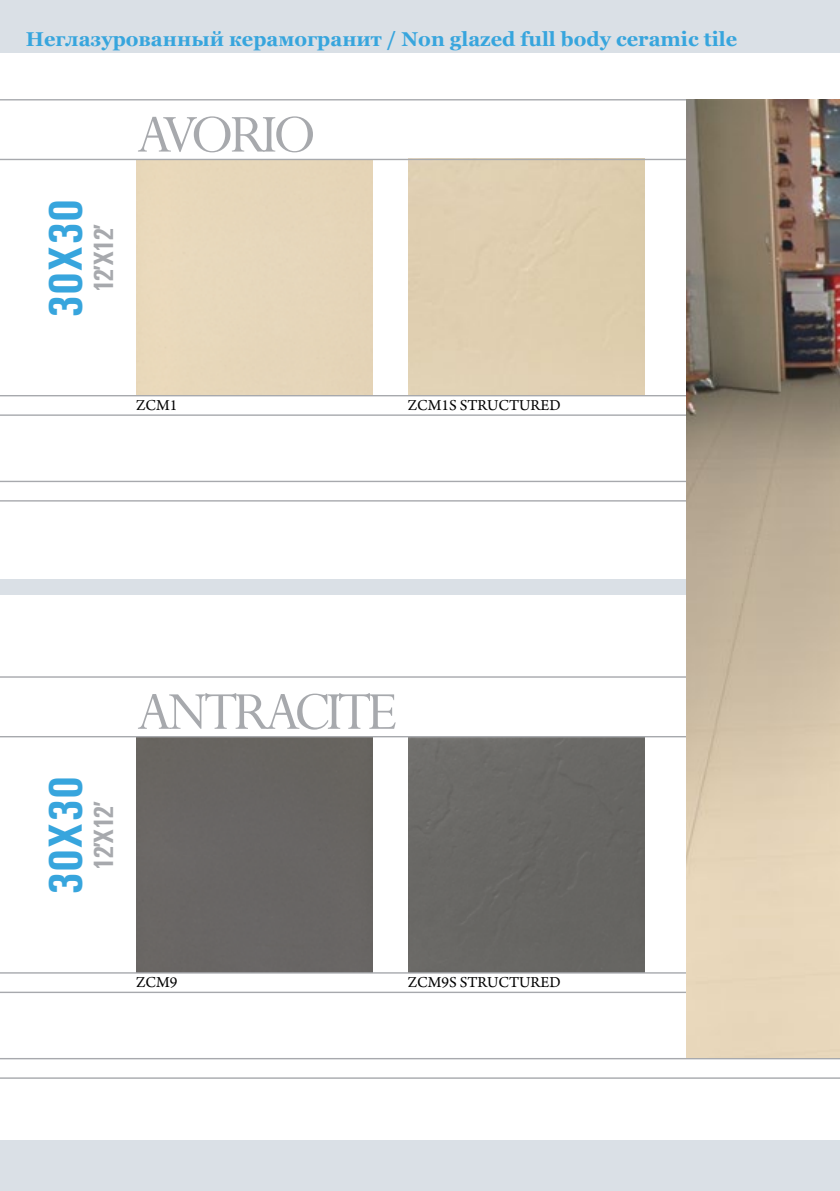
<style>
.page{position:relative;width:840px;height:1191px;background:#fff}
.page>*{position:absolute;margin:0;border:0;box-sizing:border-box;transform-origin:0 0}
.t1{font:60px "Perpetua";letter-spacing:-.07em;color:#a7a9ad}
.t2{font:700 48px "Univers Condensed";color:#37a5dd}
.t3{font:700 28px "Univers Condensed";letter-spacing:-.07em;color:#a7a9ad}
.t4{font:700 20px "Georgia";color:#37a5dd}
.t5{font:16px "Arno Pro";color:#000}
</style>
<div class="page">
<div style="left:0;top:0;width:839px;height:1191px;background:#dae0e6"></div>
<svg style="left:0;top:54px;width:839px;height:525px;background:#f5f0e7"></svg>
<div style="left:0;top:595px;width:839px;height:545px;background:#fff"></div>
<hr style="left:0;top:99px;width:839px;height:1px;background:#a7a9ad">
<hr style="left:0;top:414px;width:839px;height:2px;background:#a7a9ad">
<hr style="left:0;top:500px;width:839px;height:1px;background:#a7a9ad">
<hr style="left:0;top:481px;width:839px;height:1px;background:#a7a9ad">
<hr style="left:0;top:676px;width:839px;height:1px;background:#a7a9ad">
<hr style="left:0;top:991px;width:839px;height:2px;background:#a7a9ad">
<hr style="left:0;top:1077px;width:839px;height:1px;background:#a7a9ad">
<hr style="left:0;top:1058px;width:839px;height:1px;background:#a7a9ad">
<div style="left:136px;top:737px;width:236px;height:235px;background:#686564"></div>
<div style="left:408px;top:737px;width:235px;height:235px;background:#686764"></div>
<hr style="left:0;top:395px;width:839px;height:1px;background:#a7a9ad">
<hr style="left:0;top:972px;width:839px;height:1px;background:#a7a9ad">
<hr style="left:0;top:736px;width:839px;height:1px;background:#a7a9ad">
<hr style="left:0;top:159px;width:839px;height:1px;background:#a7a9ad">
<img style="left:686px;top:99px;width:153px;height:959px">
<p class="t4" style="left:26px;top:27px;width:712px">Неглазурованный керамогранит / Non glazed full body ceramic tile</p>
<h2 class="t2" style="left:36px;top:317px;width:120px;rotate:-90deg">30X30</h2>
<h3 class="t3" style="left:87px;top:293px;width:71px;rotate:-90deg">12’X12’</h3>
<h1 class="t1" style="left:136px;top:103px;width:181px">AVORIO</h1>
<p class="t5" style="left:136px;top:396px;width:43px">ZCM1</p>
<p class="t5" style="left:407px;top:395px;width:154px">ZCM1S STRUCTURED</p>
<h2 class="t2" style="left:36px;top:894px;width:120px;rotate:-90deg">30X30</h2>
<h3 class="t3" style="left:87px;top:870px;width:71px;rotate:-90deg">12’X12’</h3>
<h1 class="t1" style="left:136px;top:680px;width:263px">ANTRACITE</h1>
<p class="t5" style="left:136px;top:973px;width:43px">ZCM9</p>
<p class="t5" style="left:407px;top:972px;width:154px">ZCM9S STRUCTURED</p>
</div>
